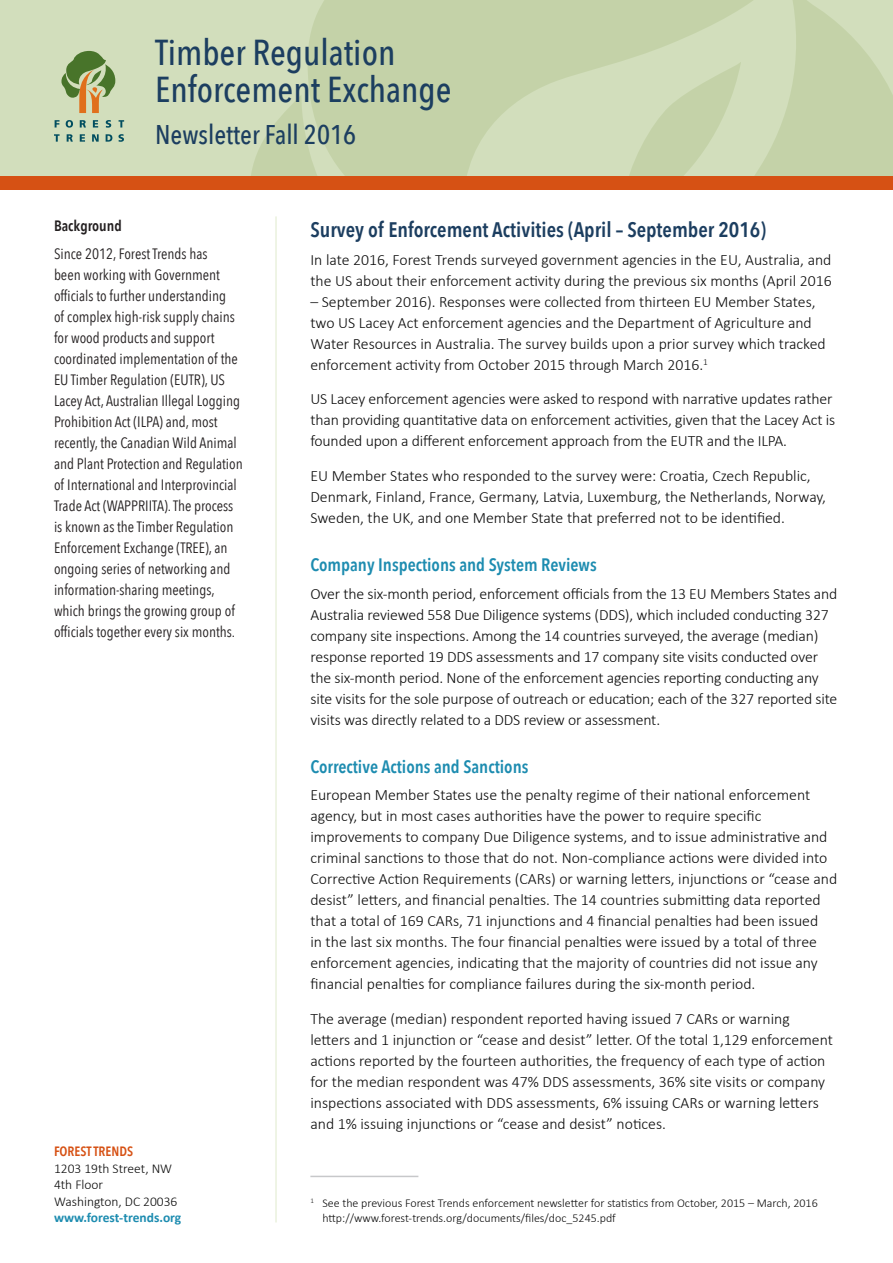
<style>
.page{position:relative;width:893px;height:1263px;background:#fff}
.page>*{position:absolute;margin:0;border:0;box-sizing:border-box;transform-origin:0 0}
.t1{font:500 36px/37.5px "Avenir Next Condensed";color:#1c3e60}
.t2{font:500 27px "Avenir Next Condensed";color:#1c3e60}
.t3{font:600 21px "Avenir Next Condensed";color:#1c3e60}
.t4{font:600 18px "Avenir Next Condensed";color:#1d8cb0}
.Text{font:300 15.75px/21px "Calibri";color:#0b0b0b}
.Sidebar-Text{font:15px/21px "Avenir Next Condensed";color:#231f20}
.Sidebar-Text-2{font:600 15px "Avenir Next Condensed";color:#231f20}
.Text-2{font:300 13.5px/16.5px "Calibri";color:#0b0b0b}
.Footnote{font:300 12px/15px "Calibri";color:#0b0b0b}
.s1{font-family:"Avenir Next Condensed";font-weight:600;color:#d65114}
.s2{font-weight:700;color:#1d8cb0}
</style>
<div class="page">
<div style="left:0;top:0;width:893px;height:182px;background:#d2debc"></div>
<svg style="left:308px;top:0;width:247px;height:177px;fill:#c4d2a8"></svg>
<svg style="left:249px;top:95px;width:228px;height:82px"></svg>
<svg style="left:555px;top:0;width:338px;height:177px"></svg>
<svg style="left:55px;top:120px;width:5px;height:7px"></svg>
<svg style="left:66px;top:120px;width:7px;height:8px"></svg>
<svg style="left:80px;top:120px;width:6px;height:7px"></svg>
<svg style="left:93px;top:120px;width:5px;height:7px"></svg>
<svg style="left:106px;top:120px;width:5px;height:8px"></svg>
<svg style="left:119px;top:120px;width:5px;height:7px"></svg>
<svg style="left:54px;top:134px;width:6px;height:8px"></svg>
<svg style="left:67px;top:134px;width:6px;height:8px"></svg>
<svg style="left:80px;top:134px;width:5px;height:8px"></svg>
<svg style="left:92px;top:134px;width:7px;height:8px"></svg>
<svg style="left:106px;top:134px;width:6px;height:8px"></svg>
<svg style="left:118px;top:134px;width:6px;height:8px"></svg>
<svg style="left:61px;top:51px;width:54px;height:62px"></svg>
<div style="left:0;top:177px;width:893px;height:13px;background:#d65114"></div>
<hr style="left:310px;top:1176px;width:108px;height:1px;background:#c7c8ca">
<hr style="left:275px;top:216px;width:2px;height:1006px;background:#eaf1dd">
<h1 class="t1" style="left:155px;top:33px;width:298px">Timber Regulation<br>Enforcement Exchange</h1>
<h2 class="t2" style="left:155px;top:118px;width:202px">Newsletter Fall 2016</h2>
<p class="Sidebar-Text-2" style="left:54px;top:213px;width:69px">Background</p>
<p class="Sidebar-Text" style="left:54px;top:242px;width:190px">Since 2012, Forest Trends has<br>been working with Government officials to further understanding<br>of complex high-risk supply chains for wood products and support coordinated implementation of the EU Timber Regulation (EUTR), US Lacey Act, Australian Illegal Logging Prohibition Act (ILPA) and, most recently, the Canadian Wild Animal and Plant Protection and Regulation of International and Interprovincial Trade Act (WAPPRIITA). The process is known as the Timber Regulation Enforcement Exchange (TREE), an ongoing series of networking and information-sharing meetings, which brings the growing group of officials together every six months.</p>
<p class="Text-2" style="left:54px;top:1143px;width:129px"><span class="s1">FOREST TRENDS<br></span>1203 19th Street, NW<br>4th Floor<br>Washington, DC 20036 <span class="s2">www.forest-trends.org</span></p>
<h3 class="t3" style="left:310px;top:212px;width:457px">Survey of Enforcement Activities (April – September 2016)</h3>
<p class="Text" style="left:310px;top:248px;width:523px">In late 2016, Forest Trends surveyed government agencies in the EU, Australia, and the US about their enforcement activity during the previous six months (April 2016</p>
<p class="Text" style="left:310px;top:290px;width:517px">– September 2016). Responses were collected from thirteen EU Member States, two US Lacey Act enforcement agencies and the Department of Agriculture and Water Resources in Australia. The survey builds upon a prior survey which tracked enforcement activity from October 2015 through March 2016.<sup>1</sup></p>
<p class="Text" style="left:310px;top:388px;width:526px">US Lacey enforcement agencies were asked to respond with narrative updates rather than providing quantitative data on enforcement activities, given that the Lacey Act is founded upon a different enforcement approach from the EUTR and the ILPA.</p>
<p class="Text" style="left:310px;top:464px;width:517px">EU Member States who responded to the survey were: Croatia, Czech Republic,<br>Denmark, Finland, France, Germany, Latvia, Luxemburg, the Netherlands, Norway,<br>Sweden, the UK, and one Member State that preferred not to be identified.</p>
<h4 class="t4" style="left:310px;top:549px;width:288px">Company Inspections and System Reviews</h4>
<p class="Text" style="left:310px;top:582px;width:528px">Over the six-month period, enforcement officials from the 13 EU Members States and Australia reviewed 558 Due Diligence systems (DDS), which included conducting 327 company site inspections. Among the 14 countries surveyed, the average (median) response reported 19 DDS assessments and 17 company site visits conducted over the six-month period. None of the enforcement agencies reporting conducting any site visits for the sole purpose of outreach or education; each of the 327 reported site visits was directly related to a DDS review or assessment.</p>
<h4 class="t4" style="left:310px;top:751px;width:220px">Corrective Actions and Sanctions</h4>
<p class="Text" style="left:310px;top:784px;width:528px">European Member States use the penalty regime of their national enforcement agency, but in most cases authorities have the power to require specific improvements to company Due Diligence systems, and to issue administrative and criminal sanctions to those that do not. Non-compliance actions were divided into Corrective Action Requirements (CARs) or warning letters, injunctions or “cease and desist” letters, and financial penalties. The 14 countries submitting data reported that a total of 169 CARs, 71 injunctions and 4 financial penalties had been issued<br>in the last six months. The four financial penalties were issued by a total of three enforcement agencies, indicating that the majority of countries did not issue any financial penalties for compliance failures during the six-month period.</p>
<p class="Text" style="left:310px;top:1007px;width:524px">The average (median) respondent reported having issued 7 CARs or warning letters and 1 injunction or “cease and desist” letter. Of the total 1,129 enforcement actions reported by the fourteen authorities, the frequency of each type of action for the median respondent was 47% DDS assessments, 36% site visits or company inspections associated with DDS assessments, 6% issuing CARs or warning letters and 1% issuing injunctions or “cease and desist” notices.</p>
<p class="Footnote" style="left:322px;top:1195px;width:497px;text-indent:-12px"><sup>1</sup> See the previous Forest Trends enforcement newsletter for statistics from October, 2015 – March, 2016 http://www.forest-trends.org/documents/files/doc_5245.pdf</p>
</div>
